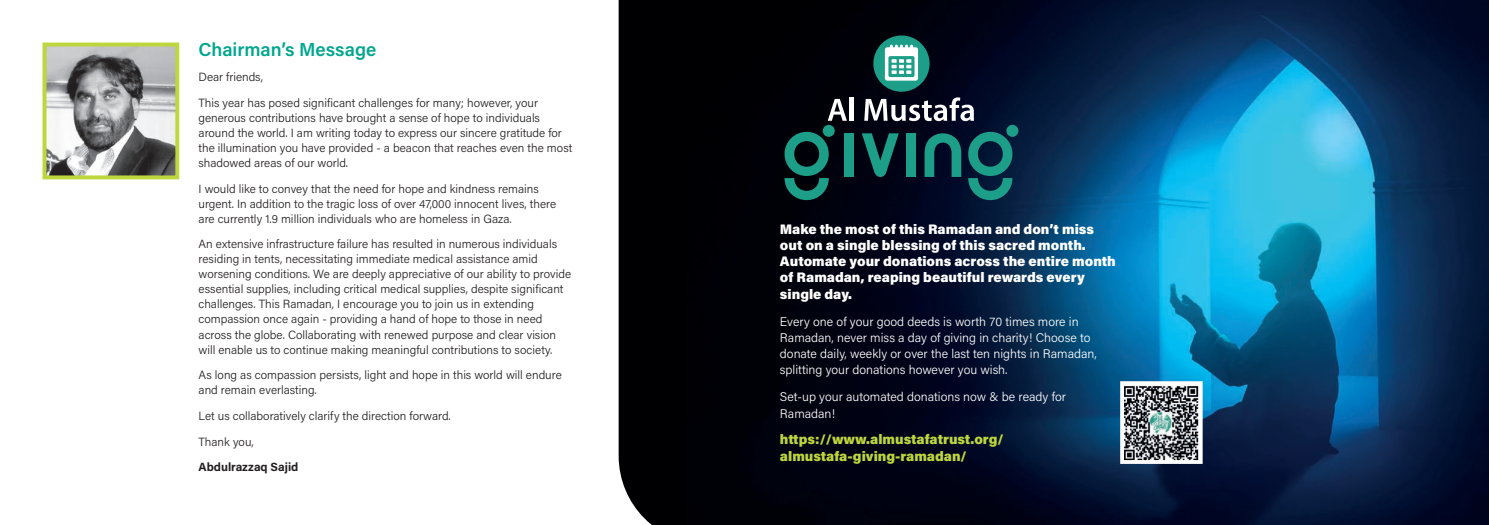
<style>
.page{position:relative;width:1489px;height:525px;background:#fff}
.page>*{position:absolute;margin:0;border:0;box-sizing:border-box;transform-origin:0 0}
.t1{font:600 18.75px "Acumin Pro";color:#00a78e}
.t2{font:900 13.75px/16.2px "Acumin Pro";color:#fff}
.t3{font:900 13.75px/16.2px "Acumin Pro";letter-spacing:-.005em;color:#bdd63c}
.t4{font:300 12.5px/16.2px "Acumin Pro";color:#fff}
.t5{font:300 11.88px/15px "Acumin Pro";color:#231f20}
.t6{font:700 11.88px "Acumin Pro";color:#231f20}
</style>
<div class="page">
<svg style="left:618px;top:0;width:68px;height:524px;background:#0e0e10"></svg>
<img style="left:686px;top:0;width:802px;height:524px">
<svg style="left:827px;top:99px;width:19px;height:22px"></svg>
<hr style="left:849px;top:98px;width:4px;height:23px;background:#fff">
<svg style="left:864px;top:97px;width:110px;height:24px"></svg>
<div style="left:844px;top:134px;width:9px;height:43px;background:#1c9e88"></div>
<div style="left:905px;top:134px;width:10px;height:43px;background:#1c9e88"></div>
<svg style="left:924px;top:133px;width:37px;height:44px;background:#0f595a"></svg>
<svg style="left:861px;top:133px;width:37px;height:44px;background:#0d4a49"></svg>
<svg style="left:784px;top:132px;width:44px;height:68px;background:#0e514a"></svg>
<div style="left:822px;top:125px;width:12px;height:12px;background:#1c9e88;border-radius:50%"></div>
<svg style="left:968px;top:132px;width:44px;height:68px;background:#0f5c5f"></svg>
<div style="left:1006px;top:125px;width:12px;height:12px;background:#1c9e88;border-radius:50%"></div>
<div style="left:873px;top:35px;width:56px;height:57px;background:#1c9e88;border-radius:50%"></div>
<svg style="left:884px;top:45px;width:34px;height:36px"></svg>
<img style="left:1125px;top:386px;width:72px;height:72px">
<div style="left:1120px;top:381px;width:82px;height:82px;border:4px solid #fff"></div>
<img style="left:48px;top:48px;width:126px;height:126px">
<div style="left:43px;top:43px;width:136px;height:136px;border:4px solid #bdd63c"></div>
<h1 class="t1" style="left:198px;top:36px;width:179px">Chairman’s Message</h1>
<p class="t5" style="left:198px;top:64px;width:341px;line-height:25.6px">Dear friends,<br>This year has posed significant challenges for many; however, your</p>
<p class="t5" style="left:198px;top:110px;width:375px">generous contributions have brought a sense of hope to individuals around the world. I am writing today to express our sincere gratitude for the illumination you have provided - a beacon that reaches even the most shadowed areas of our world.</p>
<p class="t5" style="left:198px;top:180px;width:359px">I would like to convey that the need for hope and kindness remains urgent. In addition to the tragic loss of over 47,000 innocent lives, there are currently 1.9 million individuals who are homeless in Gaza.</p>
<p class="t5" style="left:198px;top:236px;width:374px">An extensive infrastructure failure has resulted in numerous individuals residing in tents, necessitating immediate medical assistance amid worsening conditions. We are deeply appreciative of our ability to provide essential supplies, including critical medical supplies, despite significant challenges. This Ramadan, I encourage you to join us in extending compassion once again - providing a hand of hope to those in need across the globe. Collaborating with renewed purpose and clear vision will enable us to continue making meaningful contributions to society.</p>
<p class="t5" style="left:198px;top:367px;width:365px">As long as compassion persists, light and hope in this world will endure and remain everlasting.</p>
<p class="t5" style="left:198px;top:402px;width:254px;line-height:25.6px">Let us collaboratively clarify the direction forward.<br>Thank you,</p>
<p class="t6" style="left:198px;top:458px;width:101px">Abdulrazzaq Sajid</p>
<p class="t2" style="left:780px;top:220px;width:337px">Make the most of this Ramadan and don’t miss out on a single blessing of this sacred month.<br>Automate your donations across the entire month of Ramadan, reaping beautiful rewards every single day.</p>
<p class="t4" style="left:780px;top:312px;width:318px">Every one of your good deeds is worth 70 times more in Ramadan, never miss a day of giving in charity! Choose to donate daily, weekly or over the last ten nights in Ramadan, splitting your donations however you wish.</p>
<p class="t4" style="left:780px;top:388px;width:287px">Set-up your automated donations now &amp; be ready for<br>Ramadan!</p>
<p class="t3" style="left:780px;top:430px;width:225px">https://www.almustafatrust.org/ almustafa-giving-ramadan/</p>
</div>
